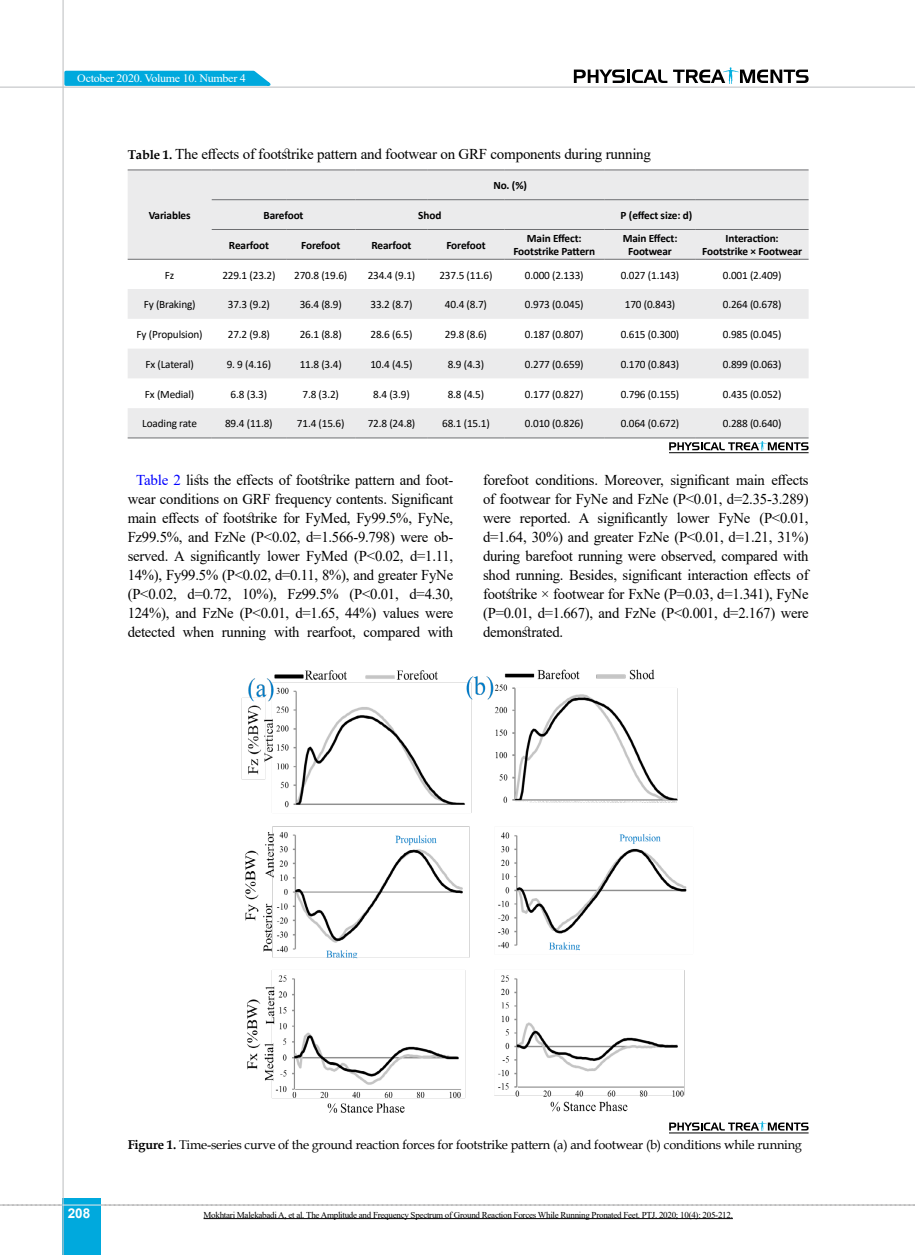
<style>
.page{position:relative;width:915px;height:1255px;background:#fff}
.page>*{position:absolute;margin:0;border:0;box-sizing:border-box;transform-origin:0 0}
.t1{font:15px/19px "Times New Roman";letter-spacing:-.015em;color:#000;text-align:center}
.t2{font:700 13.5px "Arial";color:#fff}
.t3{font:12.75px "Book Antiqua";letter-spacing:-.015em;color:#000}
.t4{font:11.4px "Times New Roman";letter-spacing:-.025em;color:#fff;scale:1.05 1}
.t5{font:11.25px "Calibri";letter-spacing:-.015em;color:#000}
.t6{font:700 11.25px/13.5px "Calibri";letter-spacing:-.01em;color:#000;text-align:center}
.t7{font:9px "Times New Roman";letter-spacing:-.03em;color:#000}
.s1{font-family:"Book Antiqua";font-weight:700;font-size:12.75px}
.s2{color:#00f}
.s3{font-weight:700}
</style>
<div class="page">
<svg style="left:0;top:1204px;width:915px;height:1px"></svg>
<div style="left:63px;top:1198px;width:38px;height:56px;background:#00a9dd"></div>
<hr style="left:62px;top:0;width:2px;height:1254px;background:#c2c4c6">
<hr style="left:0;top:87px;width:914px;height:1px;background:#c2c4c6">
<hr style="left:63px;top:1204px;width:38px;height:1px;background:#ebebec">
<svg style="left:63px;top:69px;width:215px;height:18px;background:#36bae2"></svg>
<svg style="left:573px;top:67px;width:235px;height:17px"></svg>
<img style="left:241px;top:669px;width:446px;height:444px">
<svg style="left:669px;top:1121px;width:139px;height:9px"></svg>
<hr style="left:668px;top:1132px;width:140px;height:1px;background:#000">
<svg style="left:128px;top:170px;width:680px;height:267px;fill:#ebebec"></svg>
<hr style="left:128px;top:169px;width:84px;height:1px;background:#6d6e71">
<hr style="left:212px;top:169px;width:74px;height:1px;background:#6d6e71">
<hr style="left:286px;top:169px;width:69px;height:1px;background:#6d6e71">
<hr style="left:355px;top:169px;width:72px;height:1px;background:#6d6e71">
<hr style="left:427px;top:169px;width:77px;height:1px;background:#6d6e71">
<hr style="left:504px;top:169px;width:100px;height:1px;background:#6d6e71">
<hr style="left:604px;top:169px;width:91px;height:1px;background:#6d6e71">
<hr style="left:695px;top:169px;width:113px;height:1px;background:#6d6e71">
<hr style="left:212px;top:199px;width:74px;height:1px;background:#6d6e71">
<hr style="left:286px;top:199px;width:69px;height:1px;background:#6d6e71">
<hr style="left:355px;top:199px;width:72px;height:1px;background:#6d6e71">
<hr style="left:427px;top:199px;width:77px;height:1px;background:#6d6e71">
<hr style="left:504px;top:199px;width:100px;height:1px;background:#6d6e71">
<hr style="left:604px;top:199px;width:91px;height:1px;background:#6d6e71">
<hr style="left:695px;top:199px;width:113px;height:1px;background:#6d6e71">
<hr style="left:212px;top:229px;width:74px;height:1px;background:#6d6e71">
<hr style="left:286px;top:229px;width:69px;height:1px;background:#6d6e71">
<hr style="left:355px;top:229px;width:72px;height:1px;background:#6d6e71">
<hr style="left:427px;top:229px;width:77px;height:1px;background:#6d6e71">
<hr style="left:504px;top:229px;width:100px;height:1px;background:#6d6e71">
<hr style="left:604px;top:229px;width:91px;height:1px;background:#6d6e71">
<hr style="left:695px;top:229px;width:113px;height:1px;background:#6d6e71">
<hr style="left:128px;top:259px;width:84px;height:1px;background:#6d6e71">
<hr style="left:212px;top:259px;width:74px;height:1px;background:#6d6e71">
<hr style="left:286px;top:259px;width:69px;height:1px;background:#6d6e71">
<hr style="left:355px;top:259px;width:72px;height:1px;background:#6d6e71">
<hr style="left:427px;top:259px;width:77px;height:1px;background:#6d6e71">
<hr style="left:504px;top:259px;width:100px;height:1px;background:#6d6e71">
<hr style="left:604px;top:259px;width:91px;height:1px;background:#6d6e71">
<hr style="left:695px;top:259px;width:113px;height:1px;background:#6d6e71">
<hr style="left:128px;top:437px;width:84px;height:1px;background:#6d6e71">
<hr style="left:212px;top:437px;width:74px;height:1px;background:#6d6e71">
<hr style="left:286px;top:437px;width:69px;height:1px;background:#6d6e71">
<hr style="left:355px;top:437px;width:72px;height:1px;background:#6d6e71">
<hr style="left:427px;top:437px;width:77px;height:1px;background:#6d6e71">
<hr style="left:504px;top:437px;width:100px;height:1px;background:#6d6e71">
<hr style="left:604px;top:437px;width:91px;height:1px;background:#6d6e71">
<hr style="left:695px;top:437px;width:113px;height:1px;background:#6d6e71">
<svg style="left:669px;top:441px;width:139px;height:10px"></svg>
<hr style="left:668px;top:452px;width:140px;height:1px;background:#000">
<hr style="left:203px;top:1218px;width:529px;height:1px;background:#000">
<p class="t4" style="left:77px;top:70px;width:162px">October 2020. Volume 10. Number 4</p>
<p class="t1" style="left:128px;top:144px;width:524px"><span class="s1">Table 1.</span> The effects of footstrike pattern and footwear on GRF components during running</p>
<p class="t6" style="left:149px;top:208px;width:43px">Variables</p>
<p class="t6" style="left:493px;top:178px;width:35px">No. (%)</p>
<p class="t6" style="left:263px;top:208px;width:41px">Barefoot</p>
<p class="t6" style="left:418px;top:208px;width:25px">Shod</p>
<p class="t6" style="left:620px;top:208px;width:73px">P (effect size: d)</p>
<p class="t6" style="left:229px;top:238px;width:41px">Rearfoot</p>
<p class="t6" style="left:301px;top:238px;width:41px">Forefoot</p>
<p class="t6" style="left:371px;top:238px;width:41px">Rearfoot</p>
<p class="t6" style="left:446px;top:238px;width:41px">Forefoot</p>
<p class="t6" style="left:513px;top:231px;width:83px">Main Effect:<br>Footstrike Pattern</p>
<p class="t6" style="left:622px;top:231px;width:56px">Main Effect:<br>Footwear</p>
<p class="t6" style="left:702px;top:231px;width:101px">Interaction:<br>Footstrike × Footwear</p>
<p class="t5" style="left:165px;top:267px;width:11px">Fz</p>
<p class="t5" style="left:222px;top:267px;width:55px">229.1 (23.2)</p>
<p class="t5" style="left:294px;top:267px;width:55px">270.8 (19.6)</p>
<p class="t5" style="left:367px;top:267px;width:49px">234.4 (9.1)</p>
<p class="t5" style="left:439px;top:267px;width:55px">237.5 (11.6)</p>
<p class="t5" style="left:524px;top:267px;width:60px">0.000 (2.133)</p>
<p class="t5" style="left:620px;top:267px;width:60px">0.027 (1.143)</p>
<p class="t5" style="left:722px;top:267px;width:60px">0.001 (2.409)</p>
<p class="t5" style="left:144px;top:296px;width:53px">Fy (Braking)</p>
<p class="t5" style="left:228px;top:296px;width:44px">37.3 (9.2)</p>
<p class="t5" style="left:299px;top:296px;width:44px">36.4 (8.9)</p>
<p class="t5" style="left:370px;top:296px;width:44px">33.2 (8.7)</p>
<p class="t5" style="left:445px;top:296px;width:44px">40.4 (8.7)</p>
<p class="t5" style="left:524px;top:296px;width:60px">0.973 (0.045)</p>
<p class="t5" style="left:624px;top:296px;width:52px">170 (0.843)</p>
<p class="t5" style="left:722px;top:296px;width:60px">0.264 (0.678)</p>
<p class="t5" style="left:137px;top:326px;width:67px">Fy (Propulsion)</p>
<p class="t5" style="left:228px;top:326px;width:44px">27.2 (9.8)</p>
<p class="t5" style="left:299px;top:326px;width:44px">26.1 (8.8)</p>
<p class="t5" style="left:370px;top:326px;width:44px">28.6 (6.5)</p>
<p class="t5" style="left:445px;top:326px;width:44px">29.8 (8.6)</p>
<p class="t5" style="left:524px;top:326px;width:60px">0.187 (0.807)</p>
<p class="t5" style="left:620px;top:326px;width:60px">0.615 (0.300)</p>
<p class="t5" style="left:722px;top:326px;width:60px">0.985 (0.045)</p>
<p class="t5" style="left:145px;top:356px;width:50px">Fx (Lateral)</p>
<p class="t5" style="left:227px;top:356px;width:46px">9. 9 (4.16)</p>
<p class="t5" style="left:299px;top:356px;width:44px">11.8 (3.4)</p>
<p class="t5" style="left:370px;top:356px;width:44px">10.4 (4.5)</p>
<p class="t5" style="left:447px;top:356px;width:38px">8.9 (4.3)</p>
<p class="t5" style="left:524px;top:356px;width:60px">0.277 (0.659)</p>
<p class="t5" style="left:620px;top:356px;width:60px">0.170 (0.843)</p>
<p class="t5" style="left:722px;top:356px;width:60px">0.899 (0.063)</p>
<p class="t5" style="left:145px;top:386px;width:51px">Fx (Medial)</p>
<p class="t5" style="left:230px;top:386px;width:38px">6.8 (3.3)</p>
<p class="t5" style="left:302px;top:386px;width:38px">7.8 (3.2)</p>
<p class="t5" style="left:373px;top:386px;width:38px">8.4 (3.9)</p>
<p class="t5" style="left:447px;top:386px;width:38px">8.8 (4.5)</p>
<p class="t5" style="left:524px;top:386px;width:60px">0.177 (0.827)</p>
<p class="t5" style="left:620px;top:386px;width:60px">0.796 (0.155)</p>
<p class="t5" style="left:722px;top:386px;width:60px">0.435 (0.052)</p>
<p class="t5" style="left:142px;top:415px;width:56px">Loading rate</p>
<p class="t5" style="left:225px;top:415px;width:49px">89.4 (11.8)</p>
<p class="t5" style="left:297px;top:415px;width:49px">71.4 (15.6)</p>
<p class="t5" style="left:367px;top:415px;width:49px">72.8 (24.8)</p>
<p class="t5" style="left:442px;top:415px;width:49px">68.1 (15.1)</p>
<p class="t5" style="left:524px;top:415px;width:60px">0.010 (0.826)</p>
<p class="t5" style="left:620px;top:415px;width:60px">0.064 (0.672)</p>
<p class="t5" style="left:722px;top:415px;width:60px">0.288 (0.640)</p>
<p class="t1" style="left:128px;top:469px;width:327px"><span class="s2">Table 2</span> lists the effects of footstrike pattern and foot&shy;wear conditions on GRF frequency contents. Significant main effects of footstrike for FyMed, Fy99.5%, FyNe, Fz99.5%, and FzNe (P&lt;0.02, d=1.566-9.798) were ob&shy;served. A significantly lower FyMed (P&lt;0.02, d=1.11, 14%), Fy99.5% (P&lt;0.02, d=0.11, 8%), and greater FyNe (P&lt;0.02, d=0.72, 10%), Fz99.5% (P&lt;0.01, d=4.30, 124%), and FzNe (P&lt;0.01, d=1.65, 44%) values were detected when running with rearfoot, compared with</p>
<p class="t1" style="left:483px;top:469px;width:327px;text-align:justify">forefoot conditions. Moreover, significant main effects of footwear for FyNe and FzNe (P&lt;0.01, d=2.35-3.289) were reported. A significantly lower FyNe (P&lt;0.01, d=1.64, 30%) and greater FzNe (P&lt;0.01, d=1.21, 31%) during barefoot running were observed, compared with shod running. Besides, significant interaction effects of footstrike × footwear for FxNe (P=0.03, d=1.341), FyNe (P=0.01, d=1.667), and FzNe (P&lt;0.001, d=2.167) were demonstrated.</p>
<p class="t2" style="left:68px;top:1203px;width:24px">208</p>
<p class="t3" style="left:128px;top:1135px;width:675px"><span class="s3">Figure 1.</span> Time-series curve of the ground reaction forces for footstrike pattern (a) and footwear (b) conditions while running</p>
<p class="t7" style="left:203px;top:1208px;width:530px">Mokhtari Malekabadi A, et al. The Amplitude and Frequency Spectrum of Ground Reaction Forces While Running Pronated Feet. PTJ. 2020; 10(4): 205-212.</p>
</div>
